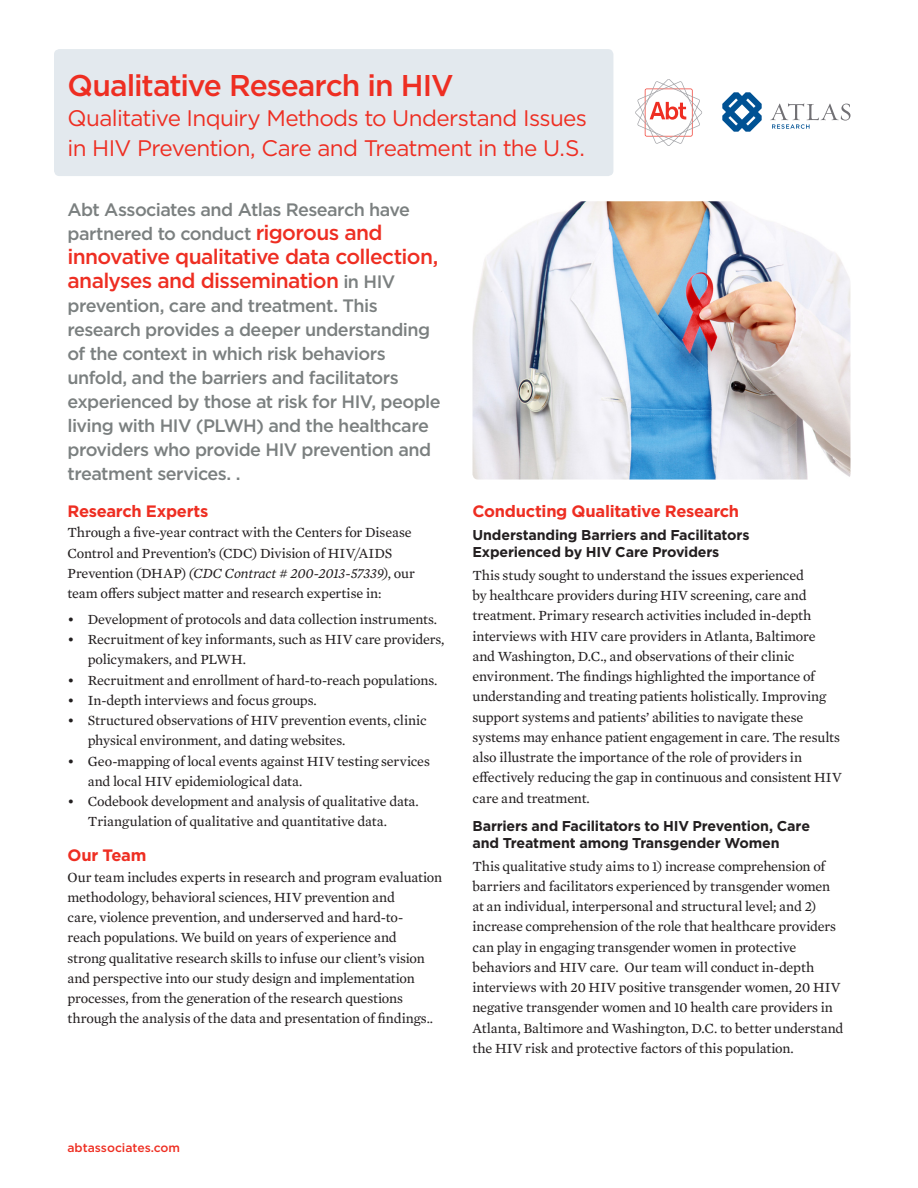
<style>
.page{position:relative;width:918px;height:1188px;background:#fff}
.page>*{position:absolute;margin:0;border:0;box-sizing:border-box;transform-origin:0 0}
.Slipsheet_Header{font:500 30px "Gotham";letter-spacing:-.035em;color:#ee2e22}
.Slipsheet_subheader{font:22.5px/30px "Gotham";letter-spacing:-.03em;color:#ee2e22}
.call_out{font:500 21px/24px "Gotham";letter-spacing:-.035em;color:#ee2e22}
.call_out-2{font:500 18px/24px "Gotham";letter-spacing:-.03em;color:#7b8080}
.A_Head{font:700 16.5px "Gotham";letter-spacing:-.02em;color:#ee2e22}
.copy{font:14.25px/20.2px "Mercury Text G2";letter-spacing:-.01em;color:#231f20}
.bullet{font:14.25px/20.2px "Mercury Text G2";letter-spacing:-.01em;color:#231f20}
.B_Head{font:700 14.25px/16.5px "Gotham";letter-spacing:-.01em;color:#231f20}
.bullet_last{font:14.25px/20.2px "Mercury Text G2";letter-spacing:-.015em;color:#231f20}
.t1{font:500 12.15px "Gotham";color:#ee2e22}
.s1{font-size:21px;color:#ee2e22}
.s2{font-size:18px;color:#7b8080}
.s3{font-style:italic}
</style>
<div class="page">
<div style="left:54px;top:49px;width:559px;height:127px;background:#e3e9ee;border-radius:5px"></div>
<svg style="left:635px;top:79px;width:67px;height:67px"></svg>
<img style="left:472px;top:201px;width:378px;height:279px">
<svg style="left:722px;top:92px;width:40px;height:40px"></svg>
<svg style="left:770px;top:103px;width:81px;height:26px"></svg>
<p class="Slipsheet_Header" style="left:68px;top:66px;width:388px">Qualitative Research in HIV</p>
<p class="Slipsheet_subheader" style="left:68px;top:103px;width:521px">Qualitative Inquiry Methods to Understand Issues in HIV Prevention, Care and Treatment in the U.S.</p>
<p class="call_out-2" style="left:68px;top:197px;width:344px">Abt Associates and Atlas Research have partnered to conduct <span class="s1">rigorous and</span></p>
<p class="call_out" style="left:68px;top:244px;width:372px">innovative qualitative data collection, analyses and dissemination <span class="s2">in HIV</span></p>
<p class="call_out-2" style="left:68px;top:293px;width:375px">prevention, care and treatment. This research provides a deeper understanding of the context in which risk behaviors unfold, and the barriers and facilitators experienced by those at risk for HIV, people living with HIV (PLWH) and the healthcare providers who provide HIV prevention and treatment services. .</p>
<p class="A_Head" style="left:68px;top:500px;width:142px">Research Experts</p>
<p class="copy" style="left:68px;top:522px;width:349px">Through a five-year contract with the Centers for Disease Control and Prevention’s (CDC) Division of HIV/AIDS Prevention (DHAP) <span class="s3">(CDC Contract # 200-2013-57339)</span>, our team offers subject matter and research expertise in:</p>
<p class="bullet" style="left:68px;top:608px;width:371px">• Development of protocols and data collection instruments.</p>
<p class="bullet" style="left:88px;top:628px;width:358px;text-indent:-20px">• Recruitment of key informants, such as HIV care providers, policymakers, and PLWH.</p>
<p class="bullet" style="left:68px;top:669px;width:372px">• Recruitment and enrollment of hard-to-reach populations.</p>
<p class="bullet" style="left:68px;top:689px;width:251px">• In-depth interviews and focus groups.</p>
<p class="bullet" style="left:88px;top:709px;width:341px;text-indent:-20px">• Structured observations of HIV prevention events, clinic physical environment, and dating websites.</p>
<p class="bullet" style="left:88px;top:750px;width:344px;text-indent:-20px">• Geo-mapping of local events against HIV testing services and local HIV epidemiological data.</p>
<p class="bullet_last" style="left:88px;top:790px;width:333px;text-indent:-20px">• Codebook development and analysis of qualitative data.<br>Triangulation of qualitative and quantitative data.</p>
<p class="A_Head" style="left:68px;top:845px;width:80px">Our Team</p>
<p class="copy" style="left:68px;top:866px;width:376px">Our team includes experts in research and program evaluation methodology, behavioral sciences, HIV prevention and<br>care, violence prevention, and underserved and hard-to-<br>reach populations. We build on years of experience and<br>strong qualitative research skills to infuse our client’s vision and perspective into our study design and implementation processes, from the generation of the research questions through the analysis of the data and presentation of findings..</p>
<p class="A_Head" style="left:472px;top:500px;width:268px">Conducting Qualitative Research</p>
<p class="B_Head" style="left:472px;top:527px;width:279px">Understanding Barriers and Facilitators<br>Experienced by HIV Care Providers</p>
<p class="copy" style="left:472px;top:564px;width:371px">This study sought to understand the issues experienced<br>by healthcare providers during HIV screening, care and treatment. Primary research activities included in-depth interviews with HIV care providers in Atlanta, Baltimore and Washington, D.C., and observations of their clinic environment. The findings highlighted the importance of understanding and treating patients holistically. Improving support systems and patients’ abilities to navigate these systems may enhance patient engagement in care. The results also illustrate the importance of the role of providers in effectively reducing the gap in continuous and consistent HIV care and treatment.</p>
<p class="B_Head" style="left:472px;top:818px;width:339px">Barriers and Facilitators to HIV Prevention, Care and Treatment among Transgender Women</p>
<p class="copy" style="left:472px;top:855px;width:372px">This qualitative study aims to 1) increase comprehension of barriers and facilitators experienced by transgender women at an individual, interpersonal and structural level; and 2) increase comprehension of the role that healthcare providers can play in engaging transgender women in protective behaviors and HIV care. Our team will conduct in-depth interviews with 20 HIV positive transgender women, 20 HIV negative transgender women and 10 health care providers in Atlanta, Baltimore and Washington, D.C. to better understand the HIV risk and protective factors of this population.</p>
<p class="t1" style="left:68px;top:1140px;width:114px">abtassociates.com</p>
</div>
